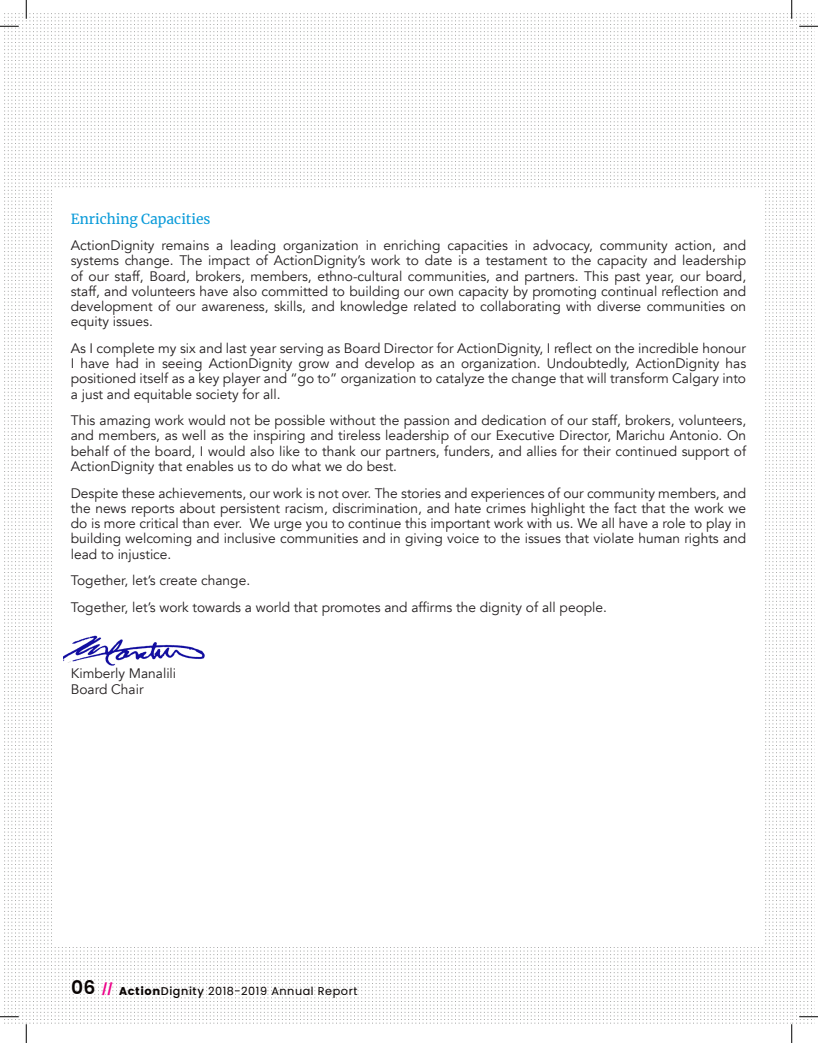
<style>
.page{position:relative;width:818px;height:1043px;background:#fff}
.page>*{position:absolute;margin:0;border:0;box-sizing:border-box;transform-origin:0 0}
.t1{font:600 18.75px "Poppins";color:#080302}
.t2{font:13.75px/15.2px "Avenir";color:#231f20;text-align:justify}
.t3{font:13.75px "Merriweather";color:#089ad9}
.t4{font:11.25px "Poppins";letter-spacing:.05em;color:#080302}
.s1{font-weight:600;font-size:18.75px;color:#fff}
.s2{color:#ed028a}
.s3{font-style:inherit}
.s4{font-weight:500}
</style>
<div class="page">
<img style="left:4px;top:12px;width:810px;height:1013px">
<div style="left:53px;top:188px;width:711px;height:758px;background:#fff"></div>
<img style="left:63px;top:635px;width:142px;height:31px">
<svg style="left:0;top:25px;width:19px;height:2px"></svg>
<svg style="left:799px;top:25px;width:19px;height:2px"></svg>
<svg style="left:0;top:1015px;width:19px;height:2px"></svg>
<svg style="left:799px;top:1015px;width:19px;height:2px"></svg>
<svg style="left:25px;top:0;width:2px;height:19px"></svg>
<svg style="left:25px;top:1024px;width:2px;height:18px"></svg>
<svg style="left:790px;top:0;width:2px;height:19px"></svg>
<svg style="left:790px;top:1024px;width:2px;height:18px"></svg>
<p class="t3" style="left:71px;top:209px;width:141px">Enriching Capacities</p>
<p class="t2" style="left:71px;top:238px;width:677px">ActionDignity remains a leading organization in enriching capacities in advocacy, community action, and systems change. The impact of ActionDignity’s work to date is a testament to the capacity and leadership of our staff, Board, brokers, members, ethno-cultural communities, and partners. This past year, our board, staff, and volunteers have also committed to building our own capacity by promoting continual reflection and development of our awareness, skills, and knowledge related to collaborating with diverse communities on equity issues.</p>
<p class="t2" style="left:71px;top:341px;width:677px">As I complete my six and last year serving as Board Director for ActionDignity, I reflect on the incredible honour I have had in seeing ActionDignity grow and develop as an organization. Undoubtedly, ActionDignity has positioned itself as a key player and “go to” organization to catalyze the change that will transform Calgary into a just and equitable society for all.</p>
<p class="t2" style="left:71px;top:413px;width:677px">This amazing work would not be possible without the passion and dedication of our staff, brokers, volunteers, and members, as well as the inspiring and tireless leadership of our Executive Director, Marichu Antonio. On behalf of the board, I would also like to thank our partners, funders, and allies for their continued support of ActionDignity that enables us to do what we do best.</p>
<p class="t2" style="left:71px;top:485px;width:677px">Despite these achievements, our work is not over. The stories and experiences of our community members, and the news reports about persistent racism, discrimination, and hate crimes highlight the fact that the work we do is more critical than ever. We urge you to continue this important work with us. We all have a role to play in building welcoming and inclusive communities and in giving voice to the issues that violate human rights and lead to injustice.</p>
<p class="t2" style="left:71px;top:573px;width:181px">Together, let’s create change.</p>
<p class="t2" style="left:71px;top:599px;width:537px">Together, let’s work towards a world that promotes and affirms the dignity of all people.</p>
<p class="t2" style="left:71px;top:665px;width:107px">Kimberly Manalili</p>
<p class="t2" style="left:71px;top:682px;width:74px">Board Chair</p>
<p class="t1" style="left:71px;top:976px;width:26px">06</p>
<p class="t4" style="left:83px;top:984px;width:276px"><span class="s1">0</span> <span class="s2">//</span> <span class="s3">Action</span><span class="s4">Dignity</span> 2018-2019 Annual Report</p>
</div>
